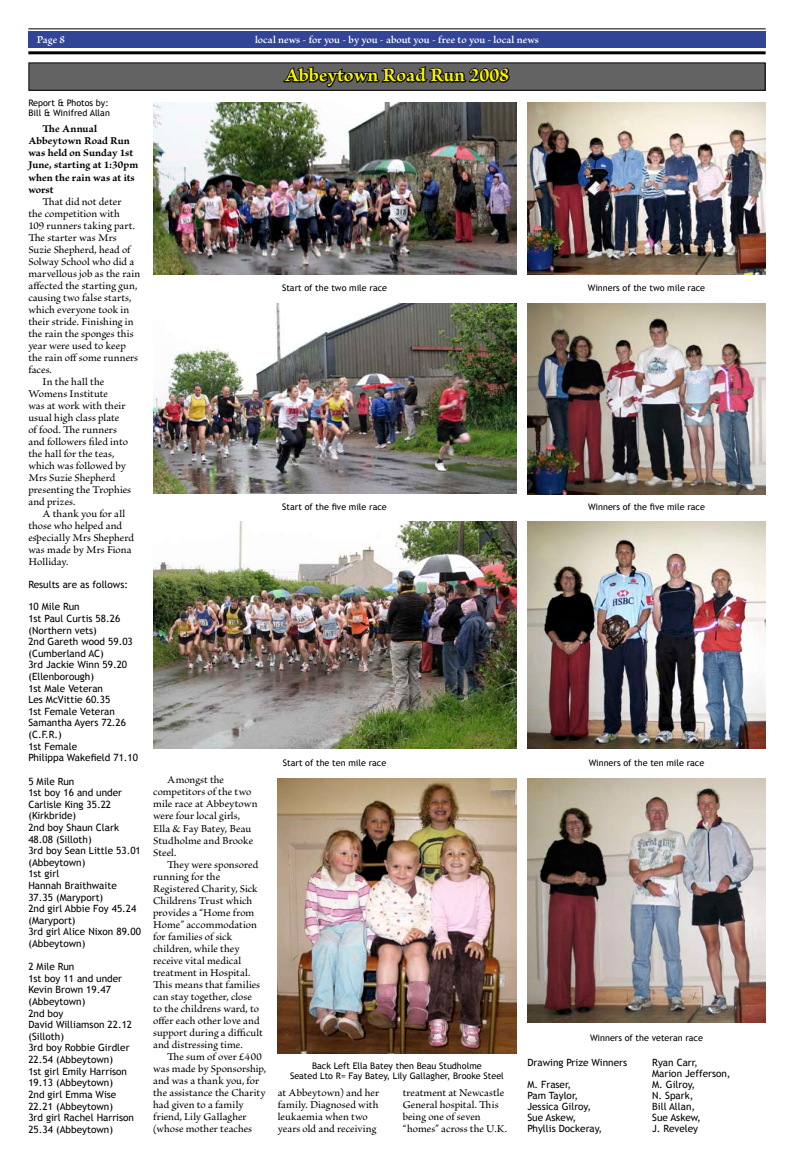
<style>
.page{position:relative;width:794px;height:1163px;background:#fff}
.page>*{position:absolute;margin:0;border:0;box-sizing:border-box;transform-origin:0 0}
.t1{font:700 20px "Brioso Pro";letter-spacing:.005em;color:#f8f400}
.t2{font:500 11px/12px "Brioso Pro";letter-spacing:.005em;color:#000}
.t3{font:700 11px/12px "Brioso Pro";letter-spacing:.01em;color:#000}
.t4{font:600 11px "Brioso Pro";color:#fff}
.t5{font:10px/11.6px "Trebuchet MS";color:#000}
.t6{font:9px/10px "Trebuchet MS";color:#000}
</style>
<div class="page">
<div style="left:28px;top:31px;width:737px;height:17px;background:#314496"></div>
<hr style="left:28px;top:28px;width:737px;height:1px;background:#000">
<hr style="left:28px;top:51px;width:737px;height:3px;background:#000">
<div style="left:29px;top:63px;width:736px;height:27px;background:#636363"></div>
<svg style="left:282px;top:51px;width:228px;height:37px"></svg>
<div style="left:28px;top:62px;width:737px;height:29px;border:1px solid #000"></div>
<img style="left:153px;top:102px;width:363px;height:172px">
<img style="left:527px;top:102px;width:238px;height:172px">
<img style="left:527px;top:303px;width:238px;height:191px">
<img style="left:153px;top:303px;width:363px;height:190px">
<img style="left:153px;top:522px;width:363px;height:226px">
<img style="left:527px;top:522px;width:238px;height:226px">
<img style="left:527px;top:778px;width:238px;height:244px">
<img style="left:278px;top:778px;width:238px;height:275px">
<p class="t4" style="left:37px;top:34px;width:30px">Page 8</p>
<p class="t4" style="left:255px;top:34px;width:285px">local news - for you - by you - about you - free to you - local news</p>
<h1 class="t1" style="left:285px;top:64px;width:226px">Abbeytown Road Run 2008</h1>
<p class="t3" style="left:28px;top:124px;width:111px;text-indent:14px">The Annual<br>Abbeytown Road Run was held on Sunday 1st<br>June, starting at 1:30pm when the rain was at its worst</p>
<p class="t2" style="left:43px;top:196px;width:81px">That did not deter</p>
<p class="t2" style="left:28px;top:208px;width:93px">the competition with</p>
<p class="t2" style="left:28px;top:220px;width:108px">109 runners taking part.</p>
<p class="t2" style="left:28px;top:232px;width:90px">The starter was Mrs</p>
<p class="t2" style="left:28px;top:244px;width:104px">Suzie Shepherd, head of</p>
<p class="t2" style="left:28px;top:256px;width:107px">Solway School who did a</p>
<p class="t2" style="left:28px;top:268px;width:113px">marvellous job as the rain</p>
<p class="t2" style="left:28px;top:280px;width:110px">affected the starting gun,</p>
<p class="t2" style="left:28px;top:292px;width:105px">causing two false starts,</p>
<p class="t2" style="left:28px;top:304px;width:102px">which everyone took in</p>
<p class="t2" style="left:28px;top:316px;width:107px">their stride. Finishing in</p>
<p class="t2" style="left:28px;top:328px;width:107px">the rain the sponges this</p>
<p class="t2" style="left:28px;top:340px;width:99px">year were used to keep</p>
<p class="t2" style="left:28px;top:352px;width:111px">the rain off some runners</p>
<p class="t2" style="left:28px;top:364px;width:25px">faces.</p>
<p class="t2" style="left:43px;top:376px;width:63px">In the hall the</p>
<p class="t2" style="left:28px;top:388px;width:81px">Womens Institute</p>
<p class="t2" style="left:28px;top:400px;width:99px">was at work with their</p>
<p class="t2" style="left:28px;top:412px;width:93px">usual high class plate</p>
<p class="t2" style="left:28px;top:424px;width:90px">of food. The runners</p>
<p class="t2" style="left:28px;top:436px;width:101px">and followers filed into</p>
<p class="t2" style="left:28px;top:448px;width:88px">the hall for the teas,</p>
<p class="t2" style="left:28px;top:460px;width:99px">which was followed by</p>
<p class="t2" style="left:28px;top:472px;width:88px">Mrs Suzie Shepherd</p>
<p class="t2" style="left:28px;top:484px;width:104px">presenting the Trophies</p>
<p class="t2" style="left:28px;top:496px;width:49px">and prizes.</p>
<p class="t2" style="left:43px;top:508px;width:84px">A thank you for all</p>
<p class="t2" style="left:28px;top:520px;width:95px">those who helped and</p>
<p class="t2" style="left:28px;top:532px;width:107px">especially Mrs Shepherd</p>
<p class="t2" style="left:28px;top:544px;width:105px">was made by Mrs Fiona</p>
<p class="t2" style="left:28px;top:556px;width:42px">Holliday.</p>
<p class="t5" style="left:28px;top:578px;width:101px">Results are as follows:</p>
<p class="t5" style="left:28px;top:601px;width:111px">10 Mile Run<br>1st Paul Curtis 58.26 (Northern vets)<br>2nd Gareth wood 59.03 (Cumberland AC)<br>3rd Jackie Winn 59.20 (Ellenborough)<br>1st Male Veteran<br>Les McVittie 60.35<br>1st Female Veteran<br>Samantha Ayers 72.26 (C.F.R.)<br>1st Female<br>Philippa Wakefield 71.10</p>
<p class="t5" style="left:28px;top:775px;width:114px">5 Mile Run<br>1st boy 16 and under<br>Carlisle King 35.22 (Kirkbride)<br>2nd boy Shaun Clark<br>48.08 (Silloth)<br>3rd boy Sean Little 53.01 (Abbeytown)<br>1st girl<br>Hannah Braithwaite<br>37.35 (Maryport)<br>2nd girl Abbie Foy 45.24 (Maryport)<br>3rd girl Alice Nixon 89.00 (Abbeytown)</p>
<p class="t5" style="left:28px;top:960px;width:107px">2 Mile Run<br>1st boy 11 and under<br>Kevin Brown 19.47 (Abbeytown)<br>2nd boy<br>David Williamson 22.12 (Silloth)<br>3rd boy Robbie Girdler<br>22.54 (Abbeytown)<br>1st girl Emily Harrison<br>19.13 (Abbeytown)<br>2nd girl Emma Wise<br>22.21 (Abbeytown)<br>3rd girl Rachel Harrison<br>25.34 (Abbeytown)</p>
<p class="t6" style="left:28px;top:98px;width:83px">Report &amp; Photos by:<br>Bill &amp; Winifred Allan</p>
<p class="t6" style="left:282px;top:283px;width:107px">Start of the two mile race</p>
<p class="t6" style="left:588px;top:283px;width:119px">Winners of the two mile race</p>
<p class="t6" style="left:282px;top:501px;width:106px">Start of the five mile race</p>
<p class="t6" style="left:588px;top:501px;width:118px">Winners of the five mile race</p>
<p class="t6" style="left:283px;top:757px;width:105px">Start of the ten mile race</p>
<p class="t6" style="left:588px;top:757px;width:117px">Winners of the ten mile race</p>
<p class="t2" style="left:153px;top:774px;width:106px;text-indent:14px">Amongst the competitors of the two mile race at Abbeytown were four local girls,<br>Ella &amp; Fay Batey, Beau<br>Studholme and Brooke<br>Steel.</p>
<p class="t2" style="left:153px;top:858px;width:111px;text-indent:14px">They were sponsored running for the<br>Registered Charity, Sick<br>Childrens Trust which provides a “Home from<br>Home” accommodation for families of sick children, while they receive vital medical treatment in Hospital.<br>This means that families can stay together, close to the childrens ward, to offer each other love and support during a difficult and distressing time.</p>
<p class="t2" style="left:153px;top:1050px;width:115px;text-indent:14px">The sum of over £400 was made by Sponsorship, and was a thank you, for the assistance the Charity had given to a family friend, Lily Gallagher (whose mother teaches</p>
<p class="t6" style="left:590px;top:1032px;width:114px">Winners of the veteran race</p>
<p class="t5" style="left:527px;top:1056px;width:101px">Drawing Prize Winners</p>
<p class="t5" style="left:527px;top:1078px;width:76px;line-height:11px">M. Fraser,<br>Pam Taylor,<br>Jessica Gilroy,<br>Sue Askew,<br>Phyllis Dockeray,</p>
<p class="t5" style="left:652px;top:1056px;width:80px;line-height:11px">Ryan Carr,<br>Marion Jefferson,<br>M. Gilroy,<br>N. Spark,<br>Bill Allan,<br>Sue Askew,<br>J. Reveley</p>
<p class="t6" style="left:290px;top:1060px;width:215px;text-align:center">Back Left Ella Batey then Beau Studholme<br>Seated Lto R= Fay Batey, Lily Gallagher, Brooke Steel</p>
<p class="t2" style="left:278px;top:1086px;width:103px">at Abbeytown) and her family. Diagnosed with leukaemia when two years old and receiving</p>
<p class="t2" style="left:403px;top:1086px;width:106px">treatment at Newcastle<br>General hospital. This being one of seven “homes” across the U.K.</p>
</div>
